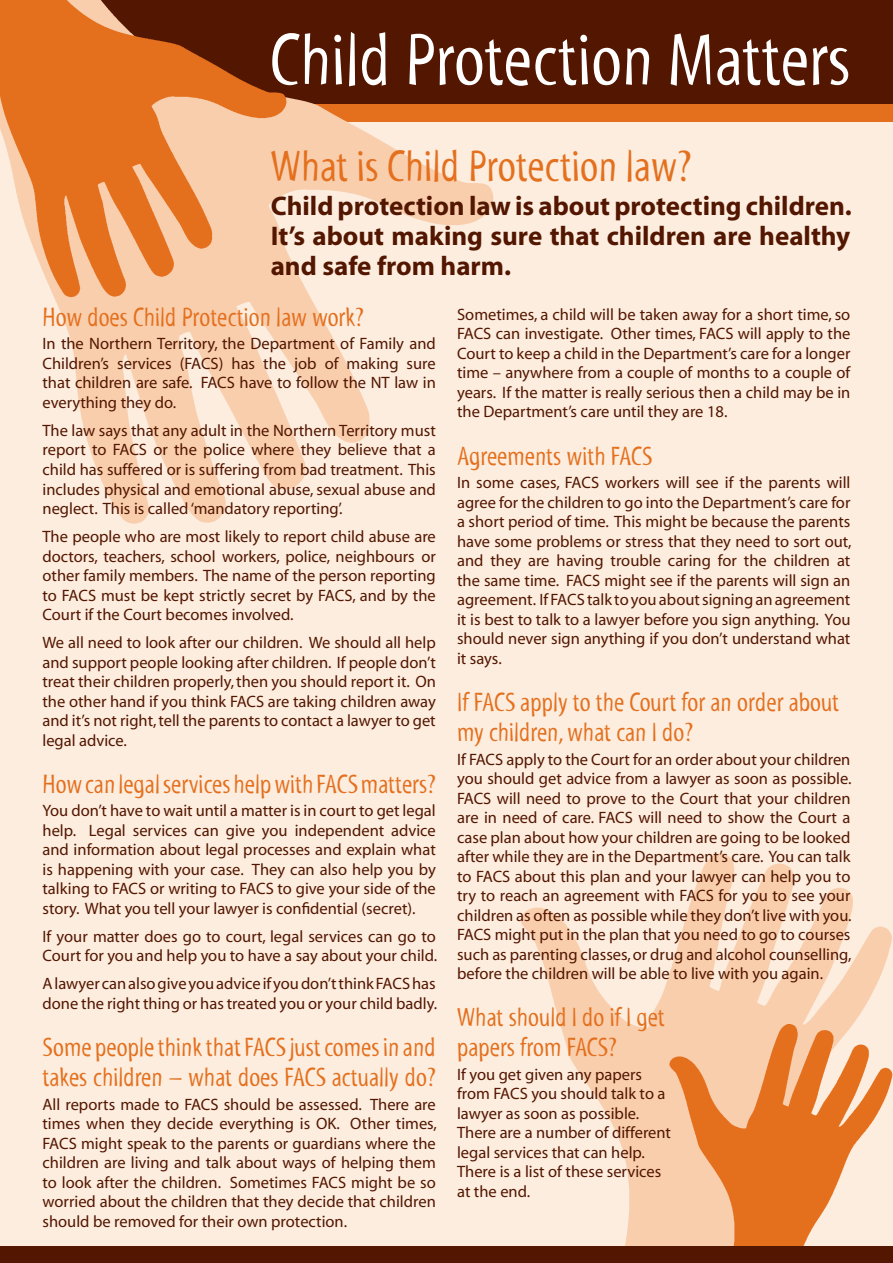
<style>
.page{position:relative;width:893px;height:1263px;background:#fceddf}
.page>*{position:absolute;margin:0;border:0;box-sizing:border-box;transform-origin:0 0}
.t1{font:75px "Myriad Tilt";color:#fff}
.t2{font:45px "Myriad Tilt";color:#e4701e}
.t3{font:27px/30px "Myriad Tilt";color:#e4701e}
.t4{font:700 27px/30px "Myriad";color:#531600;text-align:justify}
.t5{font:16.5px/19.5px "Myriad";color:#531600;text-align:justify}
</style>
<div class="page">
<div style="left:0;top:0;width:893px;height:110px;background:#531600"></div>
<div style="left:0;top:105px;width:893px;height:17px;background:#e4701e"></div>
<img style="left:521px;top:853px;width:371px;height:393px">
<img style="left:56px;top:98px;width:444px;height:426px">
<img style="left:665px;top:1020px;width:228px;height:226px">
<img style="left:0;top:0;width:291px;height:302px">
<div style="left:0;top:1246px;width:893px;height:17px;background:#531600"></div>
<h1 class="t1" style="left:270px;top:19px;width:582px">Child Protection Matters</h1>
<h2 class="t2" style="left:271px;top:142px;width:422px">What is Child Protection law?</h2>
<h3 class="t4" style="left:271px;top:192px;width:583px">Child protection law is about protecting children.<br>It’s about making sure that children are healthy and safe from harm.</h3>
<h3 class="t3" style="left:43px;top:302px;width:323px">How does Child Protection law work?</h3>
<p class="t5" style="left:43px;top:335px;width:395px">In the Northern Territory, the Department of Family and Children’s services (FACS) has the job of making sure that children are safe. FACS have to follow the NT law in everything they do.</p>
<p class="t5" style="left:43px;top:421px;width:395px">The law says that any adult in the Northern Territory must report to FACS or the police where they believe that a child has suffered or is suffering from bad treatment. This includes physical and emotional abuse, sexual abuse and neglect. This is called ‘mandatory reporting’.</p>
<p class="t5" style="left:43px;top:527px;width:395px">The people who are most likely to report child abuse are doctors, teachers, school workers, police, neighbours or other family members. The name of the person reporting to FACS must be kept strictly secret by FACS, and by the Court if the Court becomes involved.</p>
<p class="t5" style="left:43px;top:633px;width:395px">We all need to look after our children. We should all help and support people looking after children. If people don’t treat their children properly, then you should report it. On the other hand if you think FACS are taking children away and it’s not right, tell the parents to contact a lawyer to get legal advice.</p>
<h3 class="t3" style="left:43px;top:769px;width:395px">How can legal services help with FACS matters?</h3>
<p class="t5" style="left:43px;top:802px;width:395px">You don’t have to wait until a matter is in court to get legal help. Legal services can give you independent advice and information about legal processes and explain what is happening with your case. They can also help you by talking to FACS or writing to FACS to give your side of the story. What you tell your lawyer is confidential (secret).</p>
<p class="t5" style="left:43px;top:927px;width:396px">If your matter does go to court, legal services can go to<br>Court for you and help you to have a say about your child.</p>
<p class="t5" style="left:43px;top:975px;width:396px">A lawyer can also give you advice if you don’t think FACS has done the right thing or has treated you or your child badly.</p>
<h3 class="t3" style="left:43px;top:1032px;width:395px">Some people think that FACS just comes in and takes children – what does FACS actually do?</h3>
<p class="t5" style="left:43px;top:1095px;width:396px">All reports made to FACS should be assessed. There are times when they decide everything is OK. Other times, FACS might speak to the parents or guardians where the children are living and talk about ways of helping them to look after the children. Sometimes FACS might be so worried about the children that they decide that children should be removed for their own protection.</p>
<p class="t5" style="left:457px;top:305px;width:395px">Sometimes, a child will be taken away for a short time, so FACS can investigate. Other times, FACS will apply to the Court to keep a child in the Department’s care for a longer time – anywhere from a couple of months to a couple of years. If the matter is really serious then a child may be in the Department’s care until they are 18.</p>
<h3 class="t3" style="left:457px;top:441px;width:197px">Agreements with FACS</h3>
<p class="t5" style="left:457px;top:474px;width:396px">In some cases, FACS workers will see if the parents will agree for the children to go into the Department’s care for a short period of time. This might be because the parents have some problems or stress that they need to sort out, and they are having trouble caring for the children at the same time. FACS might see if the parents will sign an agreement. If FACS talk to you about signing an agreement it is best to talk to a lawyer before you sign anything. You should never sign anything if you don’t understand what it says.</p>
<h3 class="t3" style="left:457px;top:687px;width:384px">If FACS apply to the Court for an order about my children, what can I do?</h3>
<p class="t5" style="left:457px;top:750px;width:396px">If FACS apply to the Court for an order about your children you should get advice from a lawyer as soon as possible.<br>FACS will need to prove to the Court that your children are in need of care. FACS will need to show the Court a case plan about how your children are going to be looked after while they are in the Department’s care. You can talk to FACS about this plan and your lawyer can help you to try to reach an agreement with FACS for you to see your children as often as possible while they don’t live with you.<br>FACS might put in the plan that you need to go to courses such as parenting classes, or drug and alcohol counselling, before the children will be able to live with you again.</p>
<h3 class="t3" style="left:457px;top:1003px;width:209px">What should I do if I get papers from FACS?</h3>
<p class="t5" style="left:457px;top:1065px;width:215px;text-align:left">If you get given any papers from FACS you should talk to a lawyer as soon as possible.<br>There are a number of different legal services that can help.<br>There is a list of these services at the end.</p>
</div>
